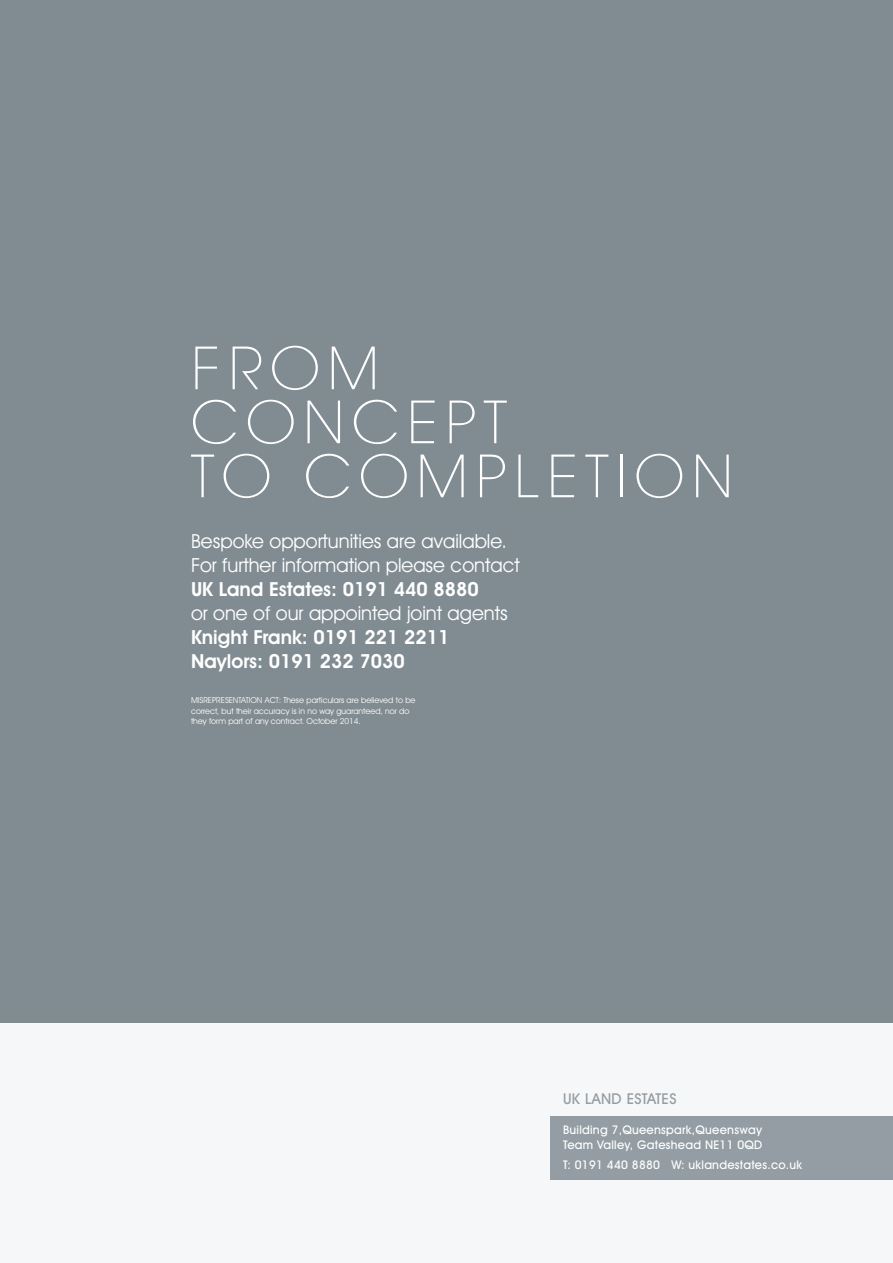
<style>
.page{position:relative;width:893px;height:1263px;background:#fff}
.page>*{position:absolute;margin:0;border:0;box-sizing:border-box;transform-origin:0 0}
.t1{font:200 60px/54px "Avant Garde IT Cby BT";letter-spacing:.12em;color:#fff;scale:1.05 1}
.t2{font:19.5px/24px "Avant Garde IT Cby BT";color:#fff}
.t3{font:600 19.5px/24px "Avant Garde IT Cby BT";color:#fff}
.t4{font:500 15px "Avant Garde IT Cby BT";letter-spacing:.02em;color:#939da3}
.t5{font:500 12px/15px "Avant Garde IT Cby BT";letter-spacing:.02em;color:#fff}
.t6{font:8.25px/10.5px "Avant Garde IT Cby BT";color:#fff}
</style>
<div class="page">
<div style="left:0;top:0;width:893px;height:1023px;background:#818c92"></div>
<div style="left:0;top:1023px;width:893px;height:240px;background:#f6f7f8"></div>
<div style="left:550px;top:1116px;width:343px;height:63px;background:#939da3"></div>
<h1 class="t1" style="left:191px;top:340px;width:518px">FROM<br>CONCEPT<br>TO COMPLETION</h1>
<h2 class="t2" style="left:191px;top:528px;width:330px">Bespoke opportunities are available.<br>For further information please contact</h2>
<h2 class="t3" style="left:191px;top:577px;width:289px">UK Land Estates: 0191 440 8880</h2>
<h2 class="t2" style="left:191px;top:601px;width:318px">or one of our appointed joint agents</h2>
<h2 class="t3" style="left:191px;top:625px;width:260px">Knight Frank: 0191 221 2211<br>Naylors: 0191 232 7030</h2>
<p class="t6" style="left:191px;top:695px;width:226px">MISREPRESENTATION ACT: These particulars are believed to be correct, but their accuracy is in no way guaranteed, nor do they form part of any contract. October 2014.</p>
<h3 class="t4" style="left:563px;top:1089px;width:115px">UK LAND ESTATES</h3>
<h3 class="t5" style="left:563px;top:1122px;width:201px">Building 7,Queenspark,Queensway<br>Team Valley, Gateshead NE11 0QD</h3>
<h3 class="t5" style="left:563px;top:1157px;width:241px">T: 0191 440 8880 W: uklandestates.co.uk</h3>
</div>
